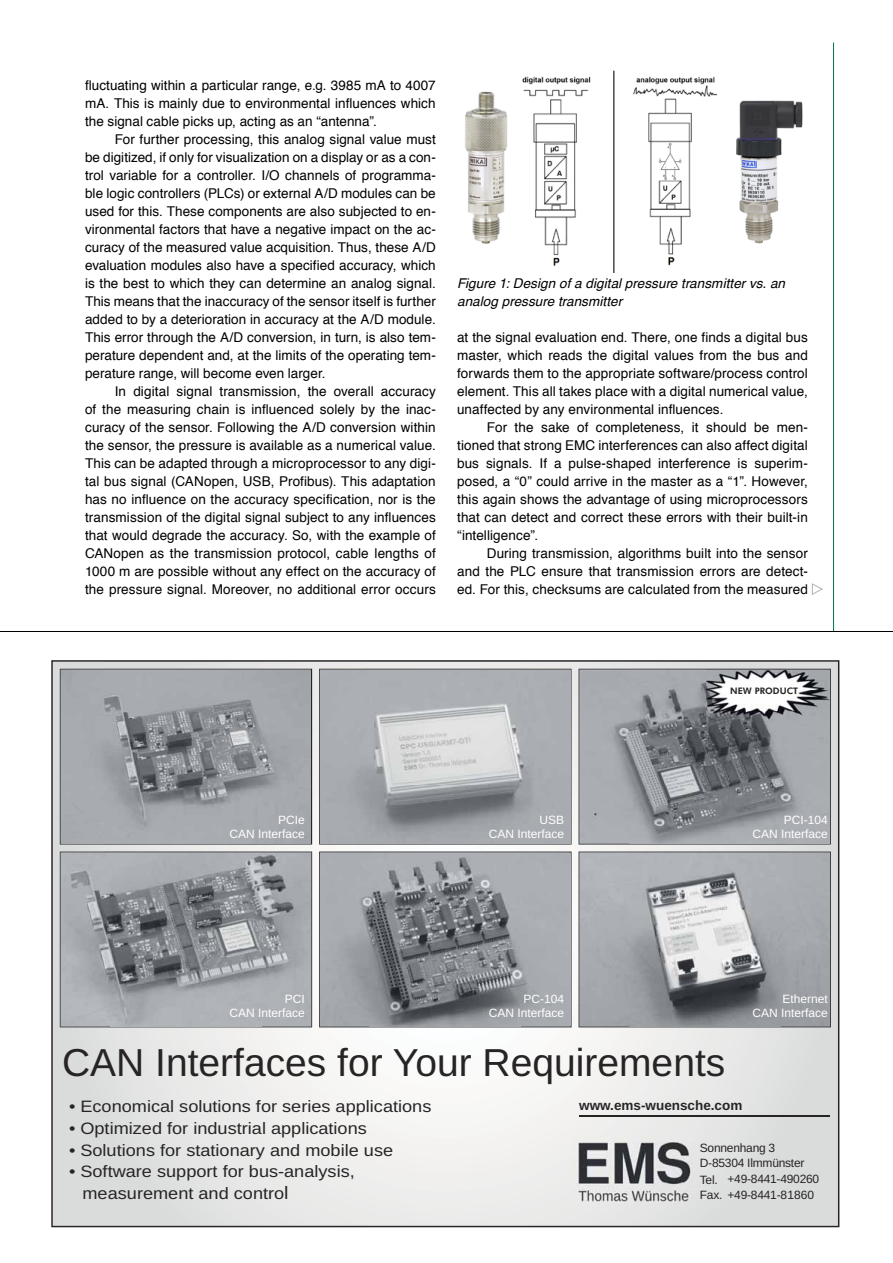
<style>
.page{position:relative;width:893px;height:1263px;background:#fff}
.page>*{position:absolute;margin:0;border:0;box-sizing:border-box;transform-origin:0 0}
.t1{font:39px "Liberation Sans";color:#272425}
.t2{font:16.5px/21.6px "Liberation Sans";color:#272425;scale:1.1 1}
.t3{font:13.5px/18px "Helvetica";letter-spacing:.005em;color:#000;text-align:justify}
.t4{font:italic 13.5px/18px "Helvetica";letter-spacing:.005em;color:#000}
.t5{font:700 13.5px "Liberation Sans";color:#272425}
.t6{font:12px/14.1px "Liberation Sans";color:#fff;text-align:right}
.t7{font:12px/15.9px "Liberation Sans";letter-spacing:-.02em;color:#272425}
.t8{font:800 9px "Futura BT";color:#272425}
.s1{font-size:18px}
</style>
<div class="page">
<hr style="left:833px;top:43px;width:1px;height:588px;background:#007448">
<svg style="left:812px;top:583px;width:11px;height:12px"></svg>
<img style="left:465px;top:70px;width:338px;height:202px">
<hr style="left:0;top:631px;width:893px;height:1px;background:#000">
<svg style="left:51px;top:660px;width:788px;height:567px"></svg>
<img style="left:630px;top:896px;width:150px;height:130px">
<img style="left:579px;top:852px;width:251px;height:44px">
<img style="left:579px;top:896px;width:51px;height:131px">
<img style="left:780px;top:896px;width:50px;height:131px">
<img style="left:629px;top:1026px;width:151px;height:1px">
<img style="left:111px;top:713px;width:150px;height:130px">
<img style="left:61px;top:669px;width:250px;height:44px">
<div style="left:61px;top:713px;width:50px;height:131px;background:#a8abb0"></div>
<div style="left:261px;top:713px;width:50px;height:131px;background:#a4a7ac"></div>
<img style="left:110px;top:843px;width:151px;height:1px">
<img style="left:370px;top:713px;width:150px;height:130px">
<div style="left:320px;top:669px;width:251px;height:44px;background:#acafb4"></div>
<img style="left:320px;top:713px;width:50px;height:131px">
<div style="left:520px;top:713px;width:51px;height:131px;background:#a8abb0"></div>
<img style="left:370px;top:843px;width:151px;height:1px">
<img style="left:630px;top:713px;width:99px;height:130px">
<img style="left:729px;top:732px;width:51px;height:111px">
<img style="left:579px;top:669px;width:251px;height:44px">
<img style="left:579px;top:713px;width:51px;height:131px">
<img style="left:780px;top:732px;width:50px;height:112px">
<img style="left:629px;top:843px;width:151px;height:1px">
<img style="left:111px;top:896px;width:150px;height:130px">
<img style="left:61px;top:852px;width:250px;height:44px">
<img style="left:61px;top:896px;width:50px;height:131px">
<img style="left:261px;top:896px;width:50px;height:131px">
<img style="left:110px;top:1026px;width:151px;height:1px">
<img style="left:370px;top:896px;width:150px;height:130px">
<img style="left:320px;top:852px;width:250px;height:44px">
<img style="left:320px;top:896px;width:50px;height:131px">
<div style="left:520px;top:896px;width:50px;height:131px;background:#a9acb1"></div>
<img style="left:370px;top:1026px;width:151px;height:1px">
<img style="left:706px;top:670px;width:124px;height:62px">
<img style="left:572px;top:1137px;width:123px;height:68px">
<hr style="left:579px;top:1115px;width:251px;height:2px;background:#272425">
<p class="t3" style="left:85px;top:77px;width:352px">fluctuating within a particular range, e.g. 3985 mA to 4007 mA. This is mainly due to environmental influences which the signal cable picks up, acting as an “antenna”.</p>
<p class="t3" style="left:85px;top:131px;width:352px;text-indent:30px">For further processing, this analog signal value must be digitized, if only for visualization on a display or as a con&shy;trol variable for a controller. I/O channels of programma&shy;ble logic controllers (PLCs) or external A/D modules can be used for this. These components are also subjected to en&shy;vironmental factors that have a negative impact on the ac&shy;curacy of the measured value acquisition. Thus, these A/D evaluation modules also have a specified accuracy, which is the best to which they can determine an analog signal.<br>This means that the inaccuracy of the sensor itself is further added to by a deterioration in accuracy at the A/D module.<br>This error through the A/D conversion, in turn, is also tem&shy;perature dependent and, at the limits of the operating tem&shy;perature range, will become even larger.</p>
<p class="t3" style="left:85px;top:383px;width:352px;text-indent:30px">In digital signal transmission, the overall accuracy of the measuring chain is influenced solely by the inac&shy;curacy of the sensor. Following the A/D conversion within the sensor, the pressure is available as a numerical value.<br>This can be adapted through a microprocessor to any digi&shy;tal bus signal (CANopen, USB, Profibus). This adaptation has no influence on the accuracy specification, nor is the transmission of the digital signal subject to any influences that would degrade the accuracy. So, with the example of CANopen as the transmission protocol, cable lengths of 1000 m are possible without any effect on the accuracy of the pressure signal. Moreover, no additional error occurs</p>
<p class="t4" style="left:457px;top:275px;width:329px">Figure 1: Design of a digital pressure transmitter vs. an analog pressure transmitter</p>
<p class="t3" style="left:457px;top:329px;width:352px">at the signal evaluation end. There, one finds a digital bus master, which reads the digital values from the bus and forwards them to the appropriate software/process control element. This all takes place with a digital numerical value, unaffected by any environmental influences.</p>
<p class="t3" style="left:457px;top:419px;width:352px;text-indent:30px">For the sake of completeness, it should be men&shy;tioned that strong EMC interferences can also affect digital bus signals. If a pulse-shaped interference is superim&shy;posed, a “0” could arrive in the master as a “1”. However, this again shows the advantage of using microprocessors that can detect and correct these errors with their built-in “intelligence”.</p>
<p class="t3" style="left:457px;top:544px;width:352px;text-indent:30px">During transmission, algorithms built into the sensor and the PLC ensure that transmission errors are detect&shy;ed. For this, checksums are calculated from the measured</p>
<p class="t8" style="left:730px;top:685px;width:69px">NEW PRODUCT</p>
<p class="t6" style="left:229px;top:813px;width:77px">PCIe<br>CAN Interface</p>
<p class="t6" style="left:489px;top:813px;width:77px">USB<br>CAN Interface</p>
<p class="t6" style="left:752px;top:813px;width:77px">PCI-104<br>CAN Interface</p>
<p class="t6" style="left:229px;top:992px;width:77px">PCI<br>CAN Interface</p>
<p class="t6" style="left:489px;top:992px;width:77px">PC-104<br>CAN Interface</p>
<h1 class="t1" style="left:62px;top:1040px;width:665px">CAN Interfaces for Your Requirements</h1>
<p class="t6" style="left:752px;top:992px;width:77px">Ethernet<br>CAN Interface</p>
<p class="t2" style="left:69px;top:1096px;width:331px">• Economical solutions for series applications</p>
<p class="t2" style="left:69px;top:1118px;width:272px">• Optimized for industrial applications</p>
<p class="t2" style="left:69px;top:1140px;width:296px">• Solutions for stationary and mobile use</p>
<p class="t2" style="left:83px;top:1161px;width:249px;text-indent:-14px">• Software support for bus-analysis, measurement and contro<span class="s1">l</span></p>
<p class="t5" style="left:579px;top:1096px;width:165px">www.ems-wuensche.com</p>
<p class="t7" style="left:700px;top:1140px;width:77px">Sonnenhang 3</p>
<p class="t7" style="left:700px;top:1172px;width:116px">Tel.<br>Fax. +49-8441-81860</p>
<p class="t7" style="left:700px;top:1156px;width:106px">D-85304 Ilmmünster</p>
<p class="t7" style="left:727px;top:1172px;width:93px">+49-8441-490260</p>
</div>
